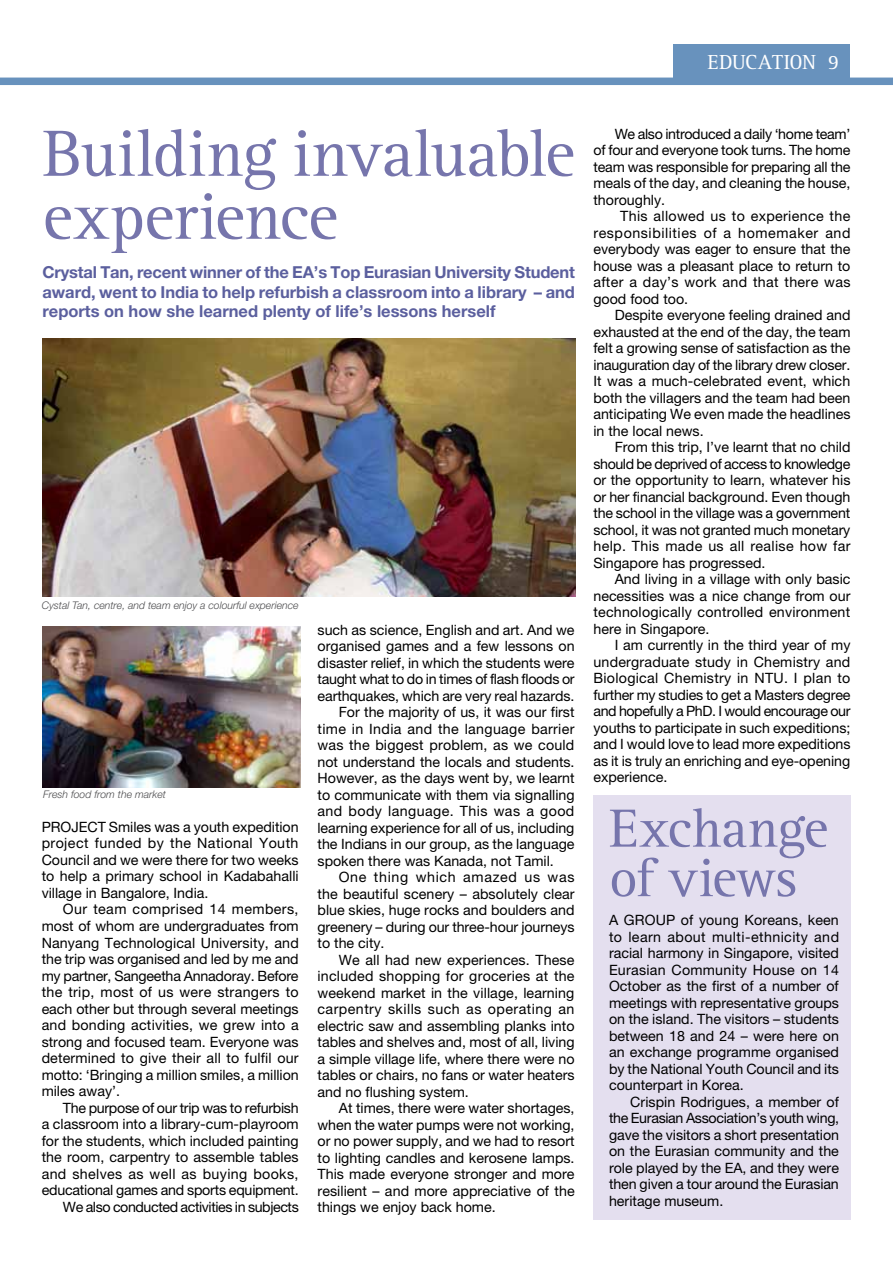
<style>
.page{position:relative;width:893px;height:1263px;background:#fff}
.page>*{position:absolute;margin:0;border:0;box-sizing:border-box;transform-origin:0 0}
.t1{font:67.5px/63px "Rotis Serif";letter-spacing:-.015em;color:#7675ac}
.t2{font:55.5px/49.5px "Rotis Serif";letter-spacing:-.02em;color:#7675ac}
.t3{font:21px "Rotis Serif";letter-spacing:-.025em;color:#fff}
.t4{font:700 16.5px/19.5px "Helvetica Neue LT Pro";letter-spacing:-.005em;color:#5b5f9e;text-align:justify}
.t5{font:14.25px/16.5px "Helvetica Neue LT Pro";color:#000;text-align:justify}
.t6{font:14.25px "Helvetica Neue LT Pro";letter-spacing:.03em;color:#000}
.t7{font:14.25px "Helvetica Neue LT Pro";letter-spacing:-.02em;color:#000}
.t8{font:14.25px "Helvetica Neue LT Pro";letter-spacing:.025em;color:#000}
.t9{font:14.25px "Helvetica Neue LT Pro";letter-spacing:.045em;color:#000}
.t10{font:italic 300 10.5px "Helvetica Neue LT Pro";color:#4d4d4f}
</style>
<div class="page">
<div style="left:0;top:78px;width:893px;height:7px;background:#6892bd"></div>
<div style="left:593px;top:795px;width:257px;height:425px;background:#e4dfef"></div>
<img style="left:42px;top:338px;width:533px;height:258px">
<img style="left:43px;top:626px;width:258px;height:161px">
<div style="left:673px;top:44px;width:177px;height:37px;background:#6892bd"></div>
<h3 class="t3" style="left:707px;top:50px;width:133px">EDUCATION 9</h3>
<h1 class="t1" style="left:43px;top:124px;width:534px">Building invaluable experience</h1>
<p class="t4" style="left:42px;top:262px;width:534px">Crystal Tan, recent winner of the EA’s Top Eurasian University Student award, went to India to help refurbish a classroom into a library – and reports on how she learned plenty of life’s lessons herself</p>
<p class="t10" style="left:42px;top:599px;width:258px">Cystal Tan, centre, and team enjoy a colourful experience</p>
<p class="t10" style="left:43px;top:788px;width:124px">Fresh food from the market</p>
<p class="t5" style="left:42px;top:818px;width:259px;text-indent:67px">Smiles was a youth expedition project funded by the National Youth Council and we were there for two weeks to help a primary school in Kadabahalli village in Bangalore, India.</p>
<p class="t5" style="left:42px;top:901px;width:259px;text-indent:21px">Our team comprised 14 members, most of whom are undergraduates from Nanyang Technological University, and the trip was organised and led by me and my partner, Sangeetha Annadoray. Before the trip, most of us were strangers to each other but through several meetings and bonding activities, we grew into a strong and focused team. Everyone was determined to give their all to fulfil our motto: ‘Bringing a million smiles, a million miles away’.</p>
<p class="t5" style="left:42px;top:1099px;width:259px;text-align:right">The purpose of our trip was to refurbish<br>a classroom into a library-cum-playroom for the students, which included painting the room, carpentry to assemble tables and shelves as well as buying books, educational games and sports equipment.<br>We also conducted activities in subjects</p>
<p class="t5" style="left:42px;top:818px;width:20px">Project</p>
<p class="t5" style="left:318px;top:621px;width:259px">such as science, English and art. And we</p>
<p class="t5" style="left:318px;top:638px;width:259px">organised games and a few lessons on</p>
<p class="t5" style="left:318px;top:654px;width:258px">disaster relief, in which the students were</p>
<p class="t7" style="left:318px;top:670px;width:259px">taught what to do in times of flash floods or</p>
<p class="t5" style="left:318px;top:687px;width:258px">earthquakes, which are very real hazards.</p>
<p class="t5" style="left:339px;top:704px;width:237px">For the majority of us, it was our first</p>
<p class="t8" style="left:318px;top:720px;width:258px">time in India and the language barrier</p>
<p class="t5" style="left:318px;top:737px;width:258px">was the biggest problem, as we could</p>
<p class="t5" style="left:318px;top:753px;width:259px">not understand the locals and students.</p>
<p class="t5" style="left:318px;top:770px;width:259px">However, as the days went by, we learnt</p>
<p class="t5" style="left:318px;top:786px;width:259px">to communicate with them via signalling</p>
<p class="t6" style="left:318px;top:802px;width:258px">and body language. This was a good</p>
<p class="t5" style="left:318px;top:819px;width:258px">learning experience for all of us, including</p>
<p class="t5" style="left:318px;top:836px;width:258px">the Indians in our group, as the language</p>
<p class="t5" style="left:318px;top:852px;width:238px">spoken there was Kanada, not Tamil.</p>
<p class="t9" style="left:339px;top:868px;width:237px">One thing which amazed us was</p>
<p class="t5" style="left:318px;top:885px;width:259px">the beautiful scenery – absolutely clear</p>
<p class="t5" style="left:318px;top:902px;width:259px">blue skies, huge rocks and boulders and</p>
<p class="t5" style="left:318px;top:918px;width:259px">greenery – during our three-hour journeys</p>
<p class="t5" style="left:318px;top:935px;width:69px">to the city.</p>
<p class="t5" style="left:339px;top:951px;width:237px">We all had new experiences. These</p>
<p class="t5" style="left:318px;top:968px;width:259px">included shopping for groceries at the</p>
<p class="t5" style="left:318px;top:984px;width:258px">weekend market in the village, learning</p>
<p class="t6" style="left:318px;top:1001px;width:258px">carpentry skills such as operating an</p>
<p class="t5" style="left:318px;top:1017px;width:258px">electric saw and assembling planks into</p>
<p class="t5" style="left:318px;top:1034px;width:259px">tables and shelves and, most of all, living</p>
<p class="t5" style="left:318px;top:1050px;width:259px">a simple village life, where there were no</p>
<p class="t5" style="left:318px;top:1067px;width:259px">tables or chairs, no fans or water heaters</p>
<p class="t5" style="left:318px;top:1083px;width:153px">and no flushing system.</p>
<p class="t5" style="left:339px;top:1100px;width:237px">At times, there were water shortages,</p>
<p class="t5" style="left:318px;top:1116px;width:258px">when the water pumps were not working,</p>
<p class="t5" style="left:318px;top:1133px;width:259px">or no power supply, and we had to resort</p>
<p class="t5" style="left:318px;top:1149px;width:258px">to lighting candles and kerosene lamps.</p>
<p class="t5" style="left:318px;top:1166px;width:259px">This made everyone stronger and more</p>
<p class="t5" style="left:318px;top:1182px;width:259px">resilient – and more appreciative of the</p>
<p class="t5" style="left:318px;top:1199px;width:180px">things we enjoy back home.</p>
<p class="t5" style="left:593px;top:125px;width:259px;text-indent:21px">We also introduced a daily ‘home team’ of four and everyone took turns. The home team was responsible for preparing all the meals of the day, and cleaning the house, thoroughly.</p>
<p class="t5" style="left:593px;top:208px;width:259px;text-indent:27px">This allowed us to experience the responsibilities of a homemaker and everybody was eager to ensure that the house was a pleasant place to return to after a day’s work and that there was good food too.</p>
<p class="t5" style="left:593px;top:307px;width:259px;text-indent:21px">Despite everyone feeling drained and exhausted at the end of the day, the team felt a growing sense of satisfaction as the inauguration day of the library drew closer.<br>It was a much-celebrated event, which both the villagers and the team had been anticipating We even made the headlines in the local news.</p>
<p class="t5" style="left:593px;top:439px;width:259px;text-indent:21px">From this trip, I’ve learnt that no child should be deprived of access to knowledge or the opportunity to learn, whatever his or her financial background. Even though the school in the village was a government school, it was not granted much monetary help. This made us all realise how far Singapore has progressed.</p>
<p class="t5" style="left:593px;top:571px;width:259px;text-indent:21px">And living in a village with only basic necessities was a nice change from our technologically controlled environment here in Singapore.</p>
<p class="t5" style="left:593px;top:637px;width:259px;text-indent:21px">I am currently in the third year of my undergraduate study in Chemistry and Biological Chemistry in NTU. I plan to further my studies to get a Masters degree and hopefully a PhD. I would encourage our youths to participate in such expeditions; and I would love to lead more expeditions as it is truly an enriching and eye-opening experience.</p>
<h2 class="t2" style="left:609px;top:805px;width:221px">Exchange of views</h2>
<p class="t5" style="left:609px;top:912px;width:26px">A group</p>
<p class="t5" style="left:609px;top:912px;width:232px;text-indent:72px">of young Koreans, keen to learn about multi-ethnicity and racial harmony in Singapore, visited Eurasian Community House on 14<br>October as the first of a number of meetings with representative groups on the island. The visitors – students between 18 and 24 – were here on an exchange programme organised by the National Youth Council and its counterpart in Korea.</p>
<p class="t5" style="left:609px;top:1093px;width:232px;text-indent:21px">Crispin Rodrigues, a member of the Eurasian Association’s youth wing, gave the visitors a short presentation on the Eurasian community and the role played by the EA, and they were then given a tour around the Eurasian heritage museum.</p>
</div>
